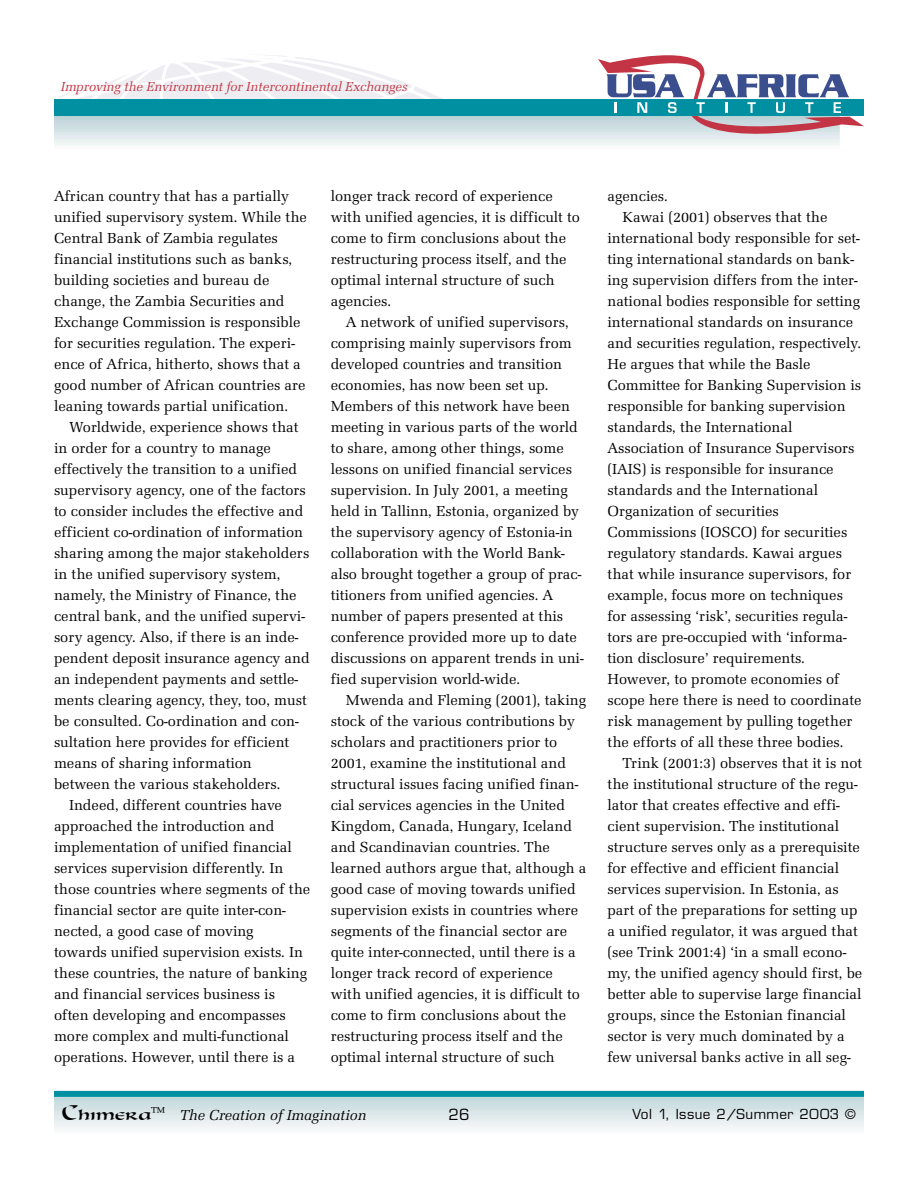
<style>
.page{position:relative;width:918px;height:1188px;background:#fff}
.page>*{position:absolute;margin:0;border:0;box-sizing:border-box;transform-origin:0 0}
.t1{font:15px/21px "URW Latino T";color:#000}
.t2{font:italic 15px "URW Latino T";color:#000}
.t3{font:15px "Eurostile";color:#000}
.t4{font:italic 13.5px "URW Latino T";color:#c33544}
.t5{font:13.5px "Eurostile";letter-spacing:.035em;color:#000}
.s1{font-family:"Carinthia Demo";font-style:normal;font-size:21px}
</style>
<div class="page">
<svg style="left:58px;top:55px;width:385px;height:44px"></svg>
<div style="left:54px;top:99px;width:810px;height:17px;background:#0090a1"></div>
<svg style="left:598px;top:55px;width:266px;height:94px"></svg>
<hr style="left:54px;top:1097px;width:810px;height:2px;background:#b1ced3">
<hr style="left:54px;top:1099px;width:810px;height:2px;background:#b4d0d5">
<hr style="left:54px;top:1101px;width:810px;height:2px;background:#b9d3d7">
<hr style="left:54px;top:1103px;width:810px;height:2px;background:#bed6da">
<hr style="left:54px;top:1105px;width:810px;height:2px;background:#c2d7dc">
<hr style="left:54px;top:1107px;width:810px;height:2px;background:#c7dade">
<hr style="left:54px;top:1109px;width:810px;height:2px;background:#ccdde0">
<hr style="left:54px;top:1111px;width:810px;height:2px;background:#cfe0e3">
<hr style="left:54px;top:1113px;width:810px;height:2px;background:#d4e3e6">
<hr style="left:54px;top:1115px;width:810px;height:2px;background:#d7e5e8">
<hr style="left:54px;top:1117px;width:810px;height:2px;background:#dce8ea">
<hr style="left:54px;top:1119px;width:810px;height:2px;background:#e0eaed">
<hr style="left:54px;top:1121px;width:810px;height:2px;background:#e5edee">
<hr style="left:54px;top:1123px;width:810px;height:2px;background:#e9eff0">
<hr style="left:54px;top:1125px;width:810px;height:2px;background:#edf1f2">
<hr style="left:54px;top:1127px;width:810px;height:2px;background:#f1f6f6">
<hr style="left:54px;top:1129px;width:810px;height:2px;background:#f4f7f8">
<hr style="left:54px;top:1131px;width:810px;height:2px;background:#f8fafa">
<div style="left:54px;top:1091px;width:810px;height:6px;background:#0090a1"></div>
<p class="t4" style="left:61px;top:81px;width:349px">Improving the Environment for Intercontinental Exchanges</p>
<p class="t1" style="left:54px;top:187px;width:254px">African country that has a partially unified supervisory system. While the Central Bank of Zambia regulates financial institutions such as banks, building societies and bureau de change, the Zambia Securities and Exchange Commission is responsible for securities regulation. The experi&shy;ence of Africa, hitherto, shows that a good number of African countries are leaning towards partial unification.</p>
<p class="t1" style="left:69px;top:418px;width:231px">Worldwide, experience shows that</p>
<p class="t1" style="left:54px;top:439px;width:218px">in order for a country to manage</p>
<p class="t1" style="left:54px;top:460px;width:245px">effectively the transition to a unified</p>
<p class="t1" style="left:54px;top:481px;width:253px">supervisory agency, one of the factors</p>
<p class="t1" style="left:54px;top:502px;width:251px">to consider includes the effective and</p>
<p class="t1" style="left:54px;top:523px;width:251px">efficient co-ordination of information</p>
<p class="t1" style="left:54px;top:544px;width:257px">sharing among the major stakeholders</p>
<p class="t1" style="left:54px;top:565px;width:228px">in the unified supervisory system,</p>
<p class="t1" style="left:54px;top:586px;width:244px">namely, the Ministry of Finance, the</p>
<p class="t1" style="left:54px;top:607px;width:252px">central bank, and the unified supervi-</p>
<p class="t1" style="left:54px;top:628px;width:246px">sory agency. Also, if there is an inde-</p>
<p class="t1" style="left:54px;top:649px;width:257px">pendent deposit insurance agency and</p>
<p class="t1" style="left:54px;top:670px;width:246px">an independent payments and settle-</p>
<p class="t1" style="left:54px;top:691px;width:254px">ments clearing agency, they, too, must</p>
<p class="t1" style="left:54px;top:712px;width:246px">be consulted. Co-ordination and con-</p>
<p class="t1" style="left:54px;top:733px;width:237px">sultation here provides for efficient</p>
<p class="t1" style="left:54px;top:754px;width:199px">means of sharing information</p>
<p class="t1" style="left:54px;top:775px;width:228px">between the various stakeholders.</p>
<p class="t1" style="left:69px;top:796px;width:215px">Indeed, different countries have</p>
<p class="t1" style="left:54px;top:817px;width:222px">approached the introduction and</p>
<p class="t1" style="left:54px;top:838px;width:239px">implementation of unified financial</p>
<p class="t1" style="left:54px;top:859px;width:231px">services supervision differently. In</p>
<p class="t1" style="left:54px;top:880px;width:258px">those countries where segments of the</p>
<p class="t1" style="left:54px;top:901px;width:233px">financial sector are quite inter-con-</p>
<p class="t1" style="left:54px;top:922px;width:201px">nected, a good case of moving</p>
<p class="t1" style="left:54px;top:943px;width:251px">towards unified supervision exists. In</p>
<p class="t1" style="left:54px;top:964px;width:255px">these countries, the nature of banking</p>
<p class="t1" style="left:54px;top:985px;width:222px">and financial services business is</p>
<p class="t1" style="left:54px;top:1006px;width:233px">often developing and encompasses</p>
<p class="t1" style="left:54px;top:1027px;width:236px">more complex and multi-functional</p>
<p class="t1" style="left:54px;top:1048px;width:243px">operations. However, until there is a</p>
<p class="t1" style="left:331px;top:187px;width:251px">longer track record of experience with unified agencies, it is difficult to come to firm conclusions about the restructuring process itself, and the optimal internal structure of such agencies.</p>
<p class="t1" style="left:331px;top:313px;width:254px;text-indent:15px">A network of unified supervisors, comprising mainly supervisors from developed countries and transition economies, has now been set up.<br>Members of this network have been meeting in various parts of the world to share, among other things, some lessons on unified financial services supervision. In July 2001, a meeting held in Tallinn, Estonia, organized by the supervisory agency of Estonia-in collaboration with the World Bank&shy;also brought together a group of prac&shy;titioners from unified agencies. A number of papers presented at this conference provided more up to date discussions on apparent trends in uni&shy;fied supervision world-wide.</p>
<p class="t1" style="left:331px;top:691px;width:257px;text-indent:15px">Mwenda and Fleming (2001), taking stock of the various contributions by scholars and practitioners prior to 2001, examine the institutional and structural issues facing unified finan&shy;cial services agencies in the United Kingdom, Canada, Hungary, Iceland and Scandinavian countries. The learned authors argue that, although a good case of moving towards unified supervision exists in countries where segments of the financial sector are quite inter-connected, until there is a longer track record of experience with unified agencies, it is difficult to come to firm conclusions about the restructuring process itself and the optimal internal structure of such</p>
<p class="t1" style="left:607px;top:187px;width:62px">agencies.</p>
<p class="t1" style="left:622px;top:208px;width:207px">Kawai (2001) observes that the</p>
<p class="t1" style="left:607px;top:229px;width:254px">international body responsible for set-</p>
<p class="t1" style="left:607px;top:250px;width:248px">ting international standards on bank-</p>
<p class="t1" style="left:607px;top:271px;width:252px">ing supervision differs from the inter-</p>
<p class="t1" style="left:607px;top:292px;width:254px">national bodies responsible for setting</p>
<p class="t1" style="left:607px;top:313px;width:247px">international standards on insurance</p>
<p class="t1" style="left:607px;top:334px;width:255px">and securities regulation, respectively.</p>
<p class="t1" style="left:607px;top:355px;width:205px">He argues that while the Basle</p>
<p class="t1" style="left:607px;top:376px;width:255px">Committee for Banking Supervision is</p>
<p class="t1" style="left:607px;top:397px;width:240px">responsible for banking supervision</p>
<p class="t1" style="left:607px;top:418px;width:187px">standards, the International</p>
<p class="t1" style="left:607px;top:439px;width:248px">Association of Insurance Supervisors</p>
<p class="t1" style="left:607px;top:460px;width:228px">(IAIS) is responsible for insurance</p>
<p class="t1" style="left:607px;top:481px;width:212px">standards and the International</p>
<p class="t1" style="left:607px;top:502px;width:173px">Organization of securities</p>
<p class="t1" style="left:607px;top:523px;width:241px">Commissions (IOSCO) for securities</p>
<p class="t1" style="left:607px;top:544px;width:236px">regulatory standards. Kawai argues</p>
<p class="t1" style="left:607px;top:565px;width:245px">that while insurance supervisors, for</p>
<p class="t1" style="left:607px;top:586px;width:237px">example, focus more on techniques</p>
<p class="t1" style="left:607px;top:607px;width:242px">for assessing ‘risk’, securities regula-</p>
<p class="t1" style="left:607px;top:628px;width:241px">tors are pre-occupied with ‘informa-</p>
<p class="t1" style="left:607px;top:649px;width:199px">tion disclosure’ requirements.</p>
<p class="t1" style="left:607px;top:670px;width:233px">However, to promote economies of</p>
<p class="t1" style="left:607px;top:691px;width:256px">scope here there is need to coordinate</p>
<p class="t1" style="left:607px;top:712px;width:246px">risk management by pulling together</p>
<p class="t1" style="left:607px;top:733px;width:238px">the efforts of all these three bodies.</p>
<p class="t1" style="left:622px;top:754px;width:241px">Trink (2001:3) observes that it is not</p>
<p class="t1" style="left:607px;top:775px;width:252px">the institutional structure of the regu-</p>
<p class="t1" style="left:607px;top:796px;width:234px">lator that creates effective and effi-</p>
<p class="t1" style="left:607px;top:817px;width:233px">cient supervision. The institutional</p>
<p class="t1" style="left:607px;top:838px;width:254px">structure serves only as a prerequisite</p>
<p class="t1" style="left:607px;top:859px;width:233px">for effective and efficient financial</p>
<p class="t1" style="left:607px;top:880px;width:233px">services supervision. In Estonia, as</p>
<p class="t1" style="left:607px;top:901px;width:252px">part of the preparations for setting up</p>
<p class="t1" style="left:607px;top:922px;width:252px">a unified regulator, it was argued that</p>
<p class="t1" style="left:607px;top:943px;width:240px">(see Trink 2001:4) ‘in a small econo-</p>
<p class="t1" style="left:607px;top:964px;width:256px">my, the unified agency should first, be</p>
<p class="t1" style="left:607px;top:985px;width:256px">better able to supervise large financial</p>
<p class="t1" style="left:607px;top:1006px;width:240px">groups, since the Estonian financial</p>
<p class="t1" style="left:607px;top:1027px;width:239px">sector is very much dominated by a</p>
<p class="t1" style="left:607px;top:1048px;width:245px">few universal banks active in all seg-</p>
<p class="t2" style="left:62px;top:1108px;width:306px"><span class="s1">Chimera</span><sup>™</sup> The Creation of Imagination</p>
<p class="t3" style="left:449px;top:1109px;width:22px">26</p>
<p class="t5" style="left:633px;top:1109px;width:225px">Vol 1, Issue 2/Summer 2003 ©</p>
</div>
